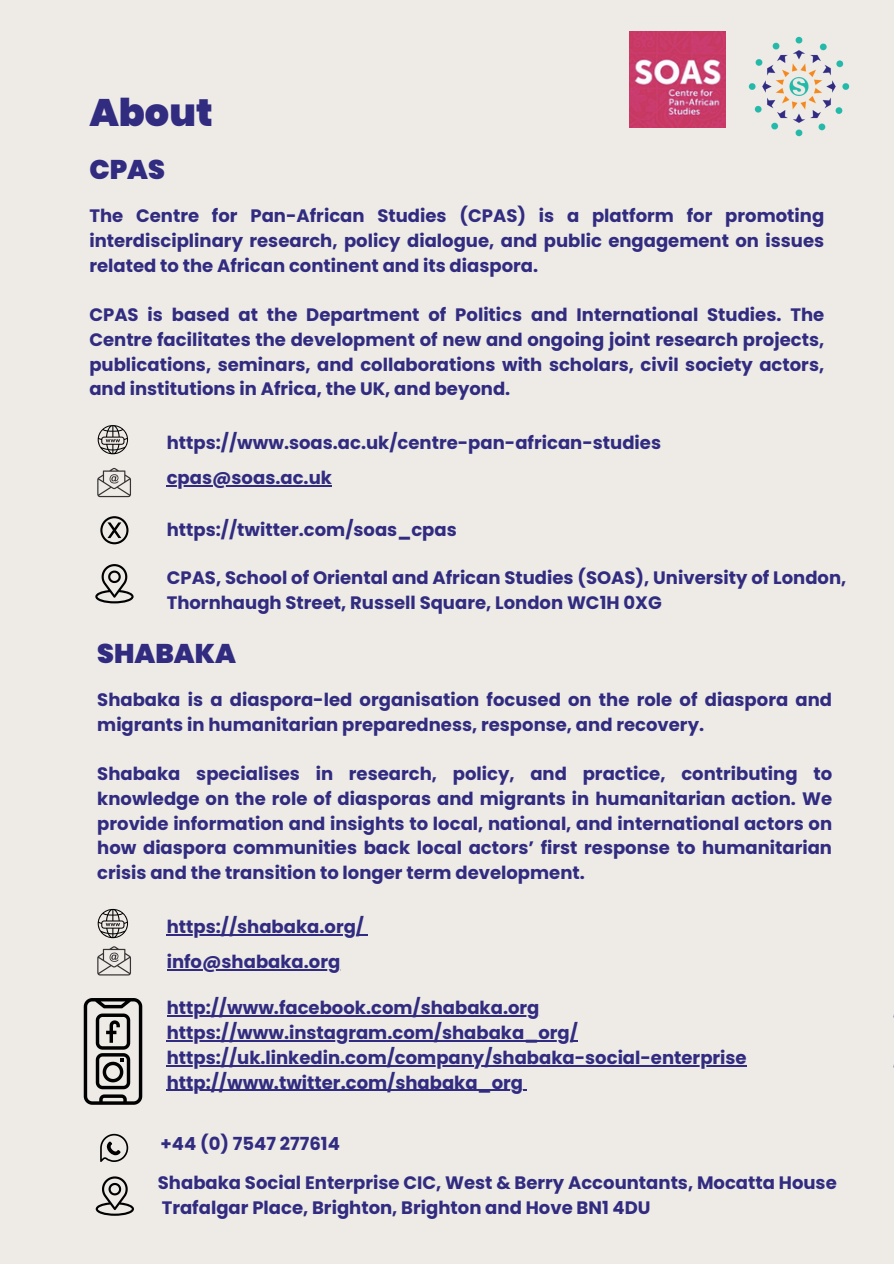
<style>
.page{position:relative;width:894px;height:1264px;background:#fff}
.page>*{position:absolute;margin:0;border:0;box-sizing:border-box;transform-origin:0 0}
.t1{font:900 38.25px "Poppins";color:#312c80}
.t2{font:900 27px "Poppins";color:#312c80}
.t3{font:700 18px/24.8px "Poppins";color:#312c80;text-align:justify}
</style>
<div class="page">
<div style="left:0;top:0;width:893px;height:1263px;background:#eeebe6"></div>
<img style="left:748px;top:36px;width:102px;height:101px">
<svg style="left:98px;top:425px;width:30px;height:29px"></svg>
<svg style="left:97px;top:468px;width:34px;height:29px"></svg>
<svg style="left:100px;top:516px;width:28px;height:28px"></svg>
<svg style="left:95px;top:564px;width:38px;height:39px"></svg>
<svg style="left:98px;top:908px;width:30px;height:30px"></svg>
<svg style="left:97px;top:946px;width:34px;height:29px"></svg>
<svg style="left:96px;top:1176px;width:38px;height:39px"></svg>
<svg style="left:84px;top:998px;width:58px;height:106px"></svg>
<svg style="left:100px;top:1133px;width:28px;height:28px"></svg>
<hr style="left:167px;top:485px;width:165px;height:1px;background:#312c80">
<hr style="left:167px;top:934px;width:197px;height:1px;background:#312c80">
<hr style="left:167px;top:969px;width:173px;height:1px;background:#312c80">
<hr style="left:167px;top:1015px;width:372px;height:1px;background:#312c80">
<hr style="left:167px;top:1040px;width:410px;height:1px;background:#312c80">
<hr style="left:167px;top:1065px;width:579px;height:1px;background:#312c80">
<hr style="left:167px;top:1089px;width:356px;height:1px;background:#312c80">
<img style="left:629px;top:31px;width:96px;height:96px">
<p class="t1" style="left:89px;top:86px;width:125px">About</p>
<h1 class="t2" style="left:89px;top:151px;width:77px">CPAS</h1>
<h2 class="t3" style="left:89px;top:203px;width:736px">The Centre for Pan-African Studies (CPAS) is a platform for promoting interdisciplinary research, policy dialogue, and public engagement on issues related to the African continent and its diaspora.</h2>
<p class="t3" style="left:89px;top:302px;width:736px">CPAS is based at the Department of Politics and International Studies. The Centre facilitates the development of new and ongoing joint research projects, publications, seminars, and collaborations with scholars, civil society actors, and institutions in Africa, the UK, and beyond.</p>
<p class="t3" style="left:167px;top:431px;width:495px">https://www.soas.ac.uk/centre-pan-african-studies</p>
<p class="t3" style="left:167px;top:465px;width:167px">cpas@soas.ac.uk</p>
<p class="t3" style="left:167px;top:517px;width:291px">https://twitter.com/soas_cpas</p>
<p class="t3" style="left:167px;top:565px;width:681px">CPAS, School of Oriental and African Studies (SOAS), University of London,</p>
<p class="t3" style="left:167px;top:590px;width:496px">Thornhaugh Street, Russell Square, London WC1H 0XG</p>
<p class="t2" style="left:97px;top:634px;width:140px">SHABAKA</p>
<p class="t3" style="left:97px;top:687px;width:736px">Shabaka is a diaspora-led organisation focused on the role of diaspora and migrants in humanitarian preparedness, response, and recovery.</p>
<p class="t3" style="left:97px;top:761px;width:736px">Shabaka specialises in research, policy, and practice, contributing to knowledge on the role of diasporas and migrants in humanitarian action. We provide information and insights to local, national, and international actors on how diaspora communities back local actors’ first response to humanitarian crisis and the transition to longer term development.</p>
<p class="t3" style="left:167px;top:914px;width:199px">https://shabaka.org/</p>
<p class="t3" style="left:167px;top:949px;width:175px">info@shabaka.org</p>
<h2 class="t3" style="left:167px;top:995px;width:374px">http://www.facebook.com/shabaka.org</h2>
<p class="t3" style="left:167px;top:1020px;width:412px">https://www.instagram.com/shabaka_org/</p>
<p class="t3" style="left:167px;top:1045px;width:581px">https://uk.linkedin.com/company/shabaka-social-enterprise</p>
<p class="t3" style="left:167px;top:1070px;width:358px">http://www.twitter.com/shabaka_org</p>
<p class="t3" style="left:161px;top:1131px;width:181px">+44 (0) 7547 277614</p>
<p class="t3" style="left:158px;top:1170px;width:680px">Shabaka Social Enterprise CIC, West &amp; Berry Accountants, Mocatta House</p>
<p class="t3" style="left:162px;top:1195px;width:490px">Trafalgar Place, Brighton, Brighton and Hove BN1 4DU</p>
</div>
